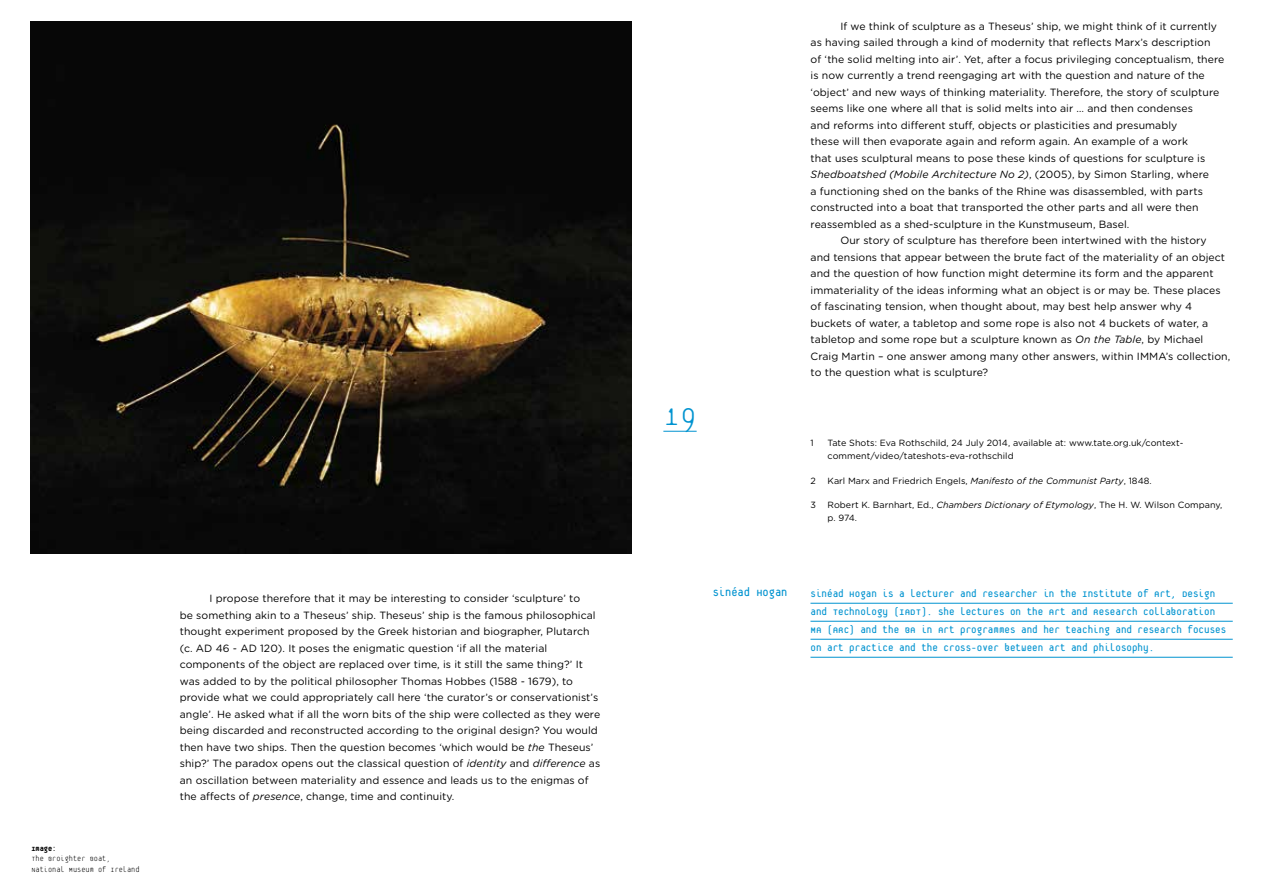
<style>
.page{position:relative;width:1263px;height:893px;background:#fff}
.page>*{position:absolute;margin:0;border:0;box-sizing:border-box;transform-origin:0 0}
.t1{font:100 36px "Platelet";color:#0093d0}
.t2{font:13.5px "Platelet";color:#0093d0}
.t3{font:12px/18px "Platelet";color:#0093d0}
.t4{font:10.5px/16.5px "Gotham Rounded";letter-spacing:.005em;color:#000}
.t5{font:italic 10.5px "Gotham Rounded";letter-spacing:.005em;color:#000}
.t6{font:9px/13.5px "Gotham Rounded";letter-spacing:.005em;color:#000}
.t7{font:100 9px/10.5px "Platelet";color:#000}
.t8{font:800 9px "Platelet";color:#000}
.s1{font-style:normal}
.s2{font-style:italic}
</style>
<div class="page">
<hr style="left:663px;top:431px;width:34px;height:1px;background:#0093d0">
<img style="left:30px;top:21px;width:601px;height:533px">
<hr style="left:810px;top:603px;width:423px;height:1px;background:#0093d0">
<hr style="left:810px;top:621px;width:423px;height:1px;background:#0093d0">
<hr style="left:810px;top:639px;width:423px;height:1px;background:#0093d0">
<hr style="left:810px;top:657px;width:423px;height:1px;background:#0093d0">
<p class="t8" style="left:32px;top:845px;width:26px">Image:</p>
<p class="t7" style="left:32px;top:854px;width:110px">The Broighter Boat,<br>National Museum of Ireland</p>
<h1 class="t1" style="left:663px;top:400px;width:35px">19</h1>
<p class="t4" style="left:840px;top:17px;width:378px">If we think of sculpture as a Theseus’ ship, we might think of it currently</p>
<p class="t4" style="left:811px;top:34px;width:401px">as having sailed through a kind of modernity that reflects Marx’s description</p>
<p class="t4" style="left:811px;top:50px;width:415px">of ‘the solid melting into air’. Yet, after a focus privileging conceptualism, there</p>
<p class="t4" style="left:811px;top:67px;width:396px">is now currently a trend reengaging art with the question and nature of the</p>
<p class="t4" style="left:811px;top:83px;width:410px">‘object’ and new ways of thinking materiality. Therefore, the story of sculpture</p>
<p class="t4" style="left:811px;top:100px;width:384px">seems like one where all that is solid melts into air … and then condenses</p>
<p class="t4" style="left:811px;top:116px;width:368px">and reforms into different stuff, objects or plasticities and presumably</p>
<p class="t4" style="left:811px;top:133px;width:379px">these will then evaporate again and reform again. An example of a work</p>
<p class="t4" style="left:811px;top:149px;width:396px">that uses sculptural means to pose these kinds of questions for sculpture is</p>
<p class="t5" style="left:811px;top:167px;width:400px">Shedboatshed (Mobile Architecture No 2)<span class="s1">, (2005), by Simon Starling, where</span></p>
<p class="t4" style="left:811px;top:182px;width:394px">a functioning shed on the banks of the Rhine was disassembled, with parts</p>
<p class="t4" style="left:811px;top:199px;width:389px">constructed into a boat that transported the other parts and all were then</p>
<p class="t4" style="left:811px;top:215px;width:320px">reassembled as a shed-sculpture in the Kunstmuseum, Basel.</p>
<p class="t4" style="left:840px;top:232px;width:368px">Our story of sculpture has therefore been intertwined with the history</p>
<p class="t4" style="left:811px;top:248px;width:416px">and tensions that appear between the brute fact of the materiality of an object</p>
<p class="t4" style="left:811px;top:265px;width:404px">and the question of how function might determine its form and the apparent</p>
<p class="t4" style="left:811px;top:281px;width:411px">immateriality of the ideas informing what an object is or may be. These places</p>
<p class="t4" style="left:811px;top:298px;width:383px">of fascinating tension, when thought about, may best help answer why 4</p>
<p class="t4" style="left:811px;top:314px;width:399px">buckets of water, a tabletop and some rope is also not 4 buckets of water, a</p>
<p class="t4" style="left:811px;top:331px;width:394px">tabletop and some rope but a sculpture known as <span class="s2">On the Table</span>, by Michael</p>
<p class="t4" style="left:811px;top:347px;width:421px">Craig Martin – one answer among many other answers, within IMMA’s collection,</p>
<p class="t4" style="left:811px;top:364px;width:179px">to the question what is sculpture?</p>
<p class="t6" style="left:811px;top:436px;width:5px">1</p>
<p class="t6" style="left:828px;top:436px;width:357px">Tate Shots: Eva Rothschild, 24 July 2014, available at: www.tate.org.uk/context&shy;comment/video/tateshots-eva-rothschild</p>
<p class="t6" style="left:811px;top:473px;width:7px">2</p>
<p class="t6" style="left:828px;top:473px;width:325px">Karl Marx and Friedrich Engels, <span class="s2">Manifesto of the Communist Party</span>, 1848.</p>
<p class="t6" style="left:811px;top:497px;width:7px">3</p>
<p class="t6" style="left:828px;top:497px;width:396px">Robert K. Barnhart, Ed., <span class="s2">Chambers Dictionary of Etymology</span>, The H. W. Wilson Company, p. 974.</p>
<p class="t2" style="left:713px;top:587px;width:76px">Sinéad Hogan</p>
<p class="t4" style="left:180px;top:590px;width:422px;text-indent:30px">I propose therefore that it may be interesting to consider ‘sculpture’ to<br>be something akin to a Theseus’ ship. Theseus’ ship is the famous philosophical thought experiment proposed by the Greek historian and biographer, Plutarch (c. AD 46 - AD 120). It poses the enigmatic question ‘if all the material components of the object are replaced over time, is it still the same thing?’ It was added to by the political philosopher Thomas Hobbes (1588 - 1679), to provide what we could appropriately call here ‘the curator’s or conservationist’s angle’. He asked what if all the worn bits of the ship were collected as they were being discarded and reconstructed according to the original design? You would then have two ships. Then the question becomes ‘which would be <span class="s2">the</span> Theseus’ ship?’ The paradox opens out the classical question of <span class="s2">identity</span> and <span class="s2">difference</span> as an oscillation between materiality and essence and leads us to the enigmas of the affects of <span class="s2">presence</span>, change, time and continuity.</p>
<p class="t3" style="left:810px;top:585px;width:417px">Sinéad Hogan is a lecturer and researcher in the Institute of Art, Design and Technology (IADT). She lectures on the Art and Research Collaboration MA (ARC) and the BA in Art programmes and her teaching and research focuses on art practice and the cross-over between art and philosophy.</p>
</div>
